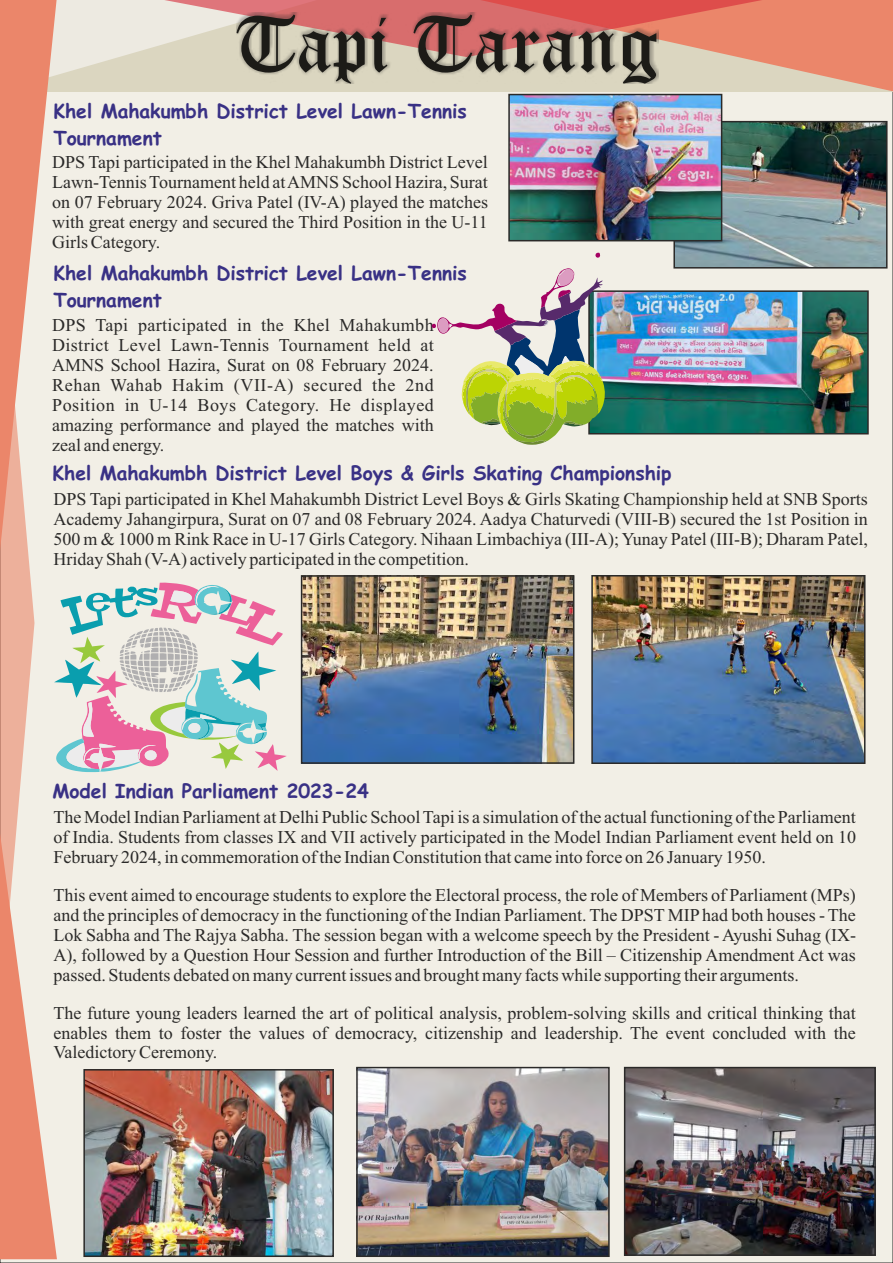
<style>
.page{position:relative;width:893px;height:1263px;background:#fff}
.page>*{position:absolute;margin:0;border:0;box-sizing:border-box;transform-origin:0 0}
.t1{font:79.5px "Old English Text";color:#1c1b17}
.t2{font:700 19.5px/27.2px "Comic Sans MS";color:#393185}
.t3{font:18px/20px "Times New Roman";color:#2b2a29;text-align:justify}
</style>
<div class="page">
<img style="left:0;top:0;width:893px;height:1259px">
<h1 class="t1" style="left:234px;top:17px;width:425px">Tapi Tarang</h1>
<p class="t2" style="left:53px;top:99px;width:415px">Khel Mahakumbh District Level Lawn-Tennis<br>Tournament</p>
<p class="t3" style="left:52px;top:154px;width:437px">DPS Tapi participated in the Khel Mahakumbh District Level Lawn-Tennis Tournament held at AMNS School Hazira, Surat on 07 February 2024. Griva Patel (IV-A) played the matches with great energy and secured the Third Position in the U-11<br>Girls Category.</p>
<p class="t2" style="left:53px;top:261px;width:415px">Khel Mahakumbh District Level Lawn-Tennis<br>Tournament</p>
<p class="t3" style="left:52px;top:317px;width:383px">DPS Tapi participated in the Khel Mahakumbh District Level Lawn-Tennis Tournament held at AMNS School Hazira, Surat on 08 February 2024.<br>Rehan Wahab Hakim (VII-A) secured the 2nd Position in U-14 Boys Category. He displayed amazing performance and played the matches with zeal and energy.</p>
<p class="t2" style="left:52px;top:461px;width:621px">Khel Mahakumbh District Level Boys &amp; Girls Skating Championship</p>
<p class="t3" style="left:53px;top:491px;width:816px">DPS Tapi participated in Khel Mahakumbh District Level Boys &amp; Girls Skating Championship held at SNB Sports Academy Jahangirpura, Surat on 07 and 08 February 2024. Aadya Chaturvedi (VIII-B) secured the 1st Position in 500 m &amp; 1000 m Rink Race in U-17 Girls Category. Nihaan Limbachiya (III-A); Yunay Patel (III-B); Dharam Patel, Hriday Shah (V-A) actively participated in the competition.</p>
<p class="t2" style="left:52px;top:779px;width:318px">Model Indian Parliament 2023-24</p>
<p class="t3" style="left:53px;top:809px;width:804px">The Model Indian Parliament at Delhi Public School Tapi is a simulation of the actual functioning of the Parliament of India. Students from classes IX and VII actively participated in the Model Indian Parliament event held on 10<br>February 2024, in commemoration of the Indian Constitution that came into force on 26 January 1950.</p>
<p class="t3" style="left:53px;top:886px;width:804px">This event aimed to encourage students to explore the Electoral process, the role of Members of Parliament (MPs) and the principles of democracy in the functioning of the Indian Parliament. The DPST MIP had both houses - The Lok Sabha and The Rajya Sabha. The session began with a welcome speech by the President - Ayushi Suhag (IX-A), followed by a Question Hour Session and further Introduction of the Bill – Citizenship Amendment Act was passed. Students debated on many current issues and brought many facts while supporting their arguments.</p>
<p class="t3" style="left:53px;top:1004px;width:804px">The future young leaders learned the art of political analysis, problem-solving skills and critical thinking that enables them to foster the values of democracy, citizenship and leadership. The event concluded with the Valedictory Ceremony.</p>
</div>
